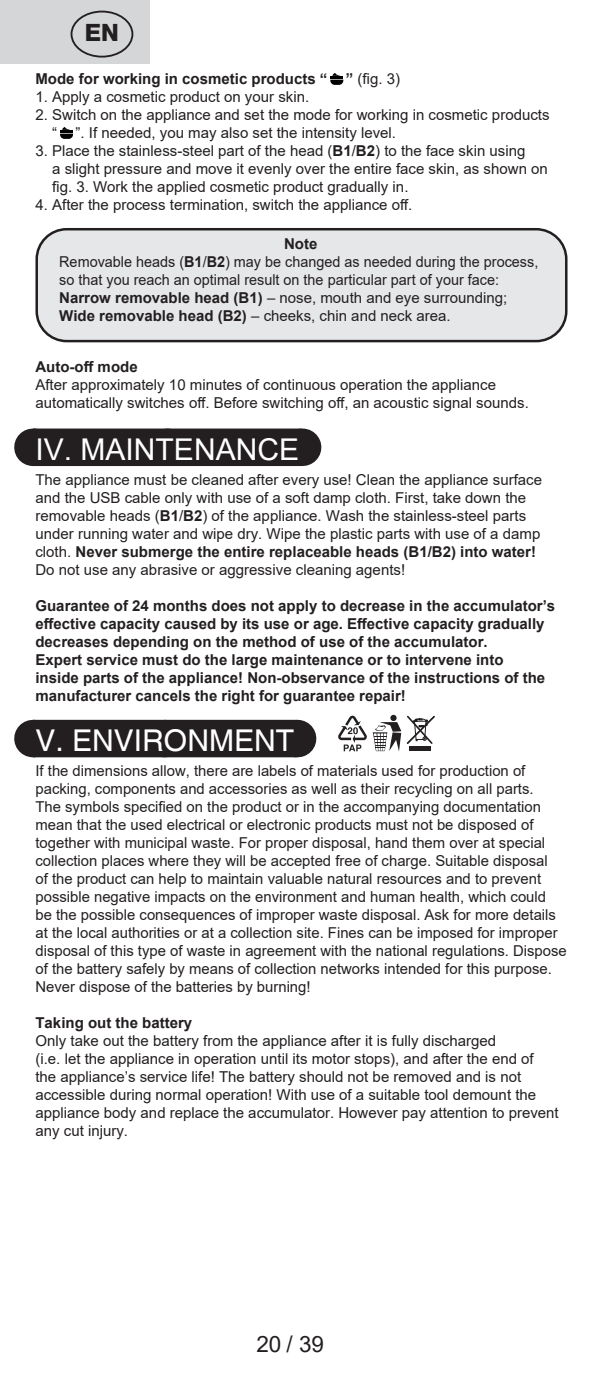
<style>
.page{position:relative;width:603px;height:1382px;background:#fff}
.page>*{position:absolute;margin:0;border:0;box-sizing:border-box;transform-origin:0 0}
.Grafický_nadpis_ETA{font:30px "Arial";color:#fff}
.Grafický_nadpis_ETA-2{font:30px "Helvetica";color:#fff}
.t1{font:800 24px "Helvetica Neue OT";color:#231f20}
.t2{font:22.5px "Arial";color:#231f20}
.Normální{font:15px/18px "Arial";color:#231f20}
.Normální-2{font:700 15px/18px "Arial";color:#231f20}
.Normální-3{font:15px/18px "Arial";color:#231f20;scale:.96 1}
.s1{font-weight:400}
.s2{font-weight:700}
</style>
<div class="page">
<div style="left:0;top:0;width:150px;height:64px;background:#d5d6d8"></div>
<div style="left:71px;top:11px;width:62px;height:47px;border:2px solid #231f20;border-radius:50%"></div>
<div style="left:33px;top:429px;width:268px;height:37px;background:#231f20"></div>
<hr style="left:301px;top:429px;width:1px;height:37px;background:#231f20">
<div style="left:33px;top:720px;width:263px;height:37px;background:#231f20"></div>
<hr style="left:296px;top:720px;width:1px;height:37px;background:#231f20">
<svg style="left:330px;top:73px;width:13px;height:12px"></svg>
<svg style="left:60px;top:127px;width:13px;height:12px"></svg>
<div style="left:37px;top:229px;width:529px;height:112px;background:#e6e7e9;border-radius:30px"></div>
<div style="left:35px;top:228px;width:532px;height:114px;border:2px solid #231f20;border-radius:30px"></div>
<svg style="left:338px;top:714px;width:96px;height:37px"></svg>
<h2 class="t1" style="left:85px;top:18px;width:36px">EN</h2>
<p class="Normální-2" style="left:35px;top:70px;width:366px">Mode for working in cosmetic products “ ” <span class="s1">(fig. 3)</span></p>
<p class="Normální" style="left:35px;top:88px;width:275px">1. Apply a cosmetic product on your skin.</p>
<p class="Normální" style="left:52px;top:106px;width:498px;text-indent:-17px">2. Switch on the appliance and set the mode for working in cosmetic products “ ”. If needed, you may also set the intensity level.</p>
<p class="Normální" style="left:52px;top:142px;width:497px;text-indent:-17px">3. Place the stainless-steel part of the head (<span class="s2">B1</span>/<span class="s2">B2</span>) to the face skin using<br>a slight pressure and move it evenly over the entire face skin, as shown on fig. 3. Work the applied cosmetic product gradually in.</p>
<p class="Normální" style="left:35px;top:196px;width:378px">4. After the process termination, switch the appliance off.</p>
<p class="Normální-2" style="left:284px;top:235px;width:35px">Note</p>
<p class="Normální-3" style="left:59px;top:252px;width:500px">Removable heads (<span class="s2">B1</span>/<span class="s2">B2</span>) may be changed as needed during the process, so that you reach an optimal result on the particular part of your face:</p>
<p class="Normální" style="left:59px;top:288px;width:449px"><span class="s2">Narrow removable head (B1)</span> – nose, mouth and eye surrounding;</p>
<p class="Normální" style="left:59px;top:306px;width:392px"><span class="s2">Wide removable head (B2)</span> – cheeks, chin and neck area.</p>
<p class="Normální-2" style="left:35px;top:358px;width:104px">Auto-off mode</p>
<p class="Normální" style="left:35px;top:376px;width:494px">After approximately 10 minutes of continuous operation the appliance automatically switches off. Before switching off, an acoustic signal sounds.</p>
<p class="Grafický_nadpis_ETA" style="left:35px;top:429px;width:265px">IV. MAINTENANCE</p>
<p class="Normální" style="left:35px;top:471px;width:508px">The appliance must be cleaned after every use! Clean the appliance surface and the USB cable only with use of a soft damp cloth. First, take down the removable heads (<span class="s2">B1</span>/<span class="s2">B2</span>) of the appliance. Wash the stainless-steel parts under running water and wipe dry. Wipe the plastic parts with use of a damp cloth. <span class="s2">Never submerge the entire replaceable heads (B1/B2) into water!<br></span>Do not use any abrasive or aggressive cleaning agents!</p>
<p class="Normální-2" style="left:35px;top:597px;width:521px">Guarantee of 24 months does not apply to decrease in the accumulator’s effective capacity caused by its use or age. Effective capacity gradually decreases depending on the method of use of the accumulator.</p>
<p class="Normální-2" style="left:35px;top:651px;width:511px">Expert service must do the large maintenance or to intervene into inside parts of the appliance! Non-observance of the instructions of the manufacturer cancels the right for guarantee repair!</p>
<p class="Grafický_nadpis_ETA-2" style="left:35px;top:723px;width:260px">V. ENVIRONMENT</p>
<p class="Normální" style="left:35px;top:762px;width:532px">If the dimensions allow, there are labels of materials used for production of packing, components and accessories as well as their recycling on all parts.<br>The symbols specified on the product or in the accompanying documentation mean that the used electrical or electronic products must not be disposed of together with municipal waste. For proper disposal, hand them over at special collection places where they will be accepted free of charge. Suitable disposal<br>of the product can help to maintain valuable natural resources and to prevent possible negative impacts on the environment and human health, which could<br>be the possible consequences of improper waste disposal. Ask for more details at the local authorities or at a collection site. Fines can be imposed for improper disposal of this type of waste in agreement with the national regulations. Dispose of the battery safely by means of collection networks intended for this purpose.<br>Never dispose of the batteries by burning!</p>
<p class="Normální-2" style="left:35px;top:1014px;width:158px">Taking out the battery</p>
<p class="Normální" style="left:35px;top:1032px;width:524px">Only take out the battery from the appliance after it is fully discharged<br>(i.e. let the appliance in operation until its motor stops), and after the end of<br>the appliance’s service life! The battery should not be removed and is not accessible during normal operation! With use of a suitable tool demount the appliance body and replace the accumulator. However pay attention to prevent any cut injury.</p>
<h3 class="t2" style="left:256px;top:1329px;width:69px">20 / 39</h3>
</div>
